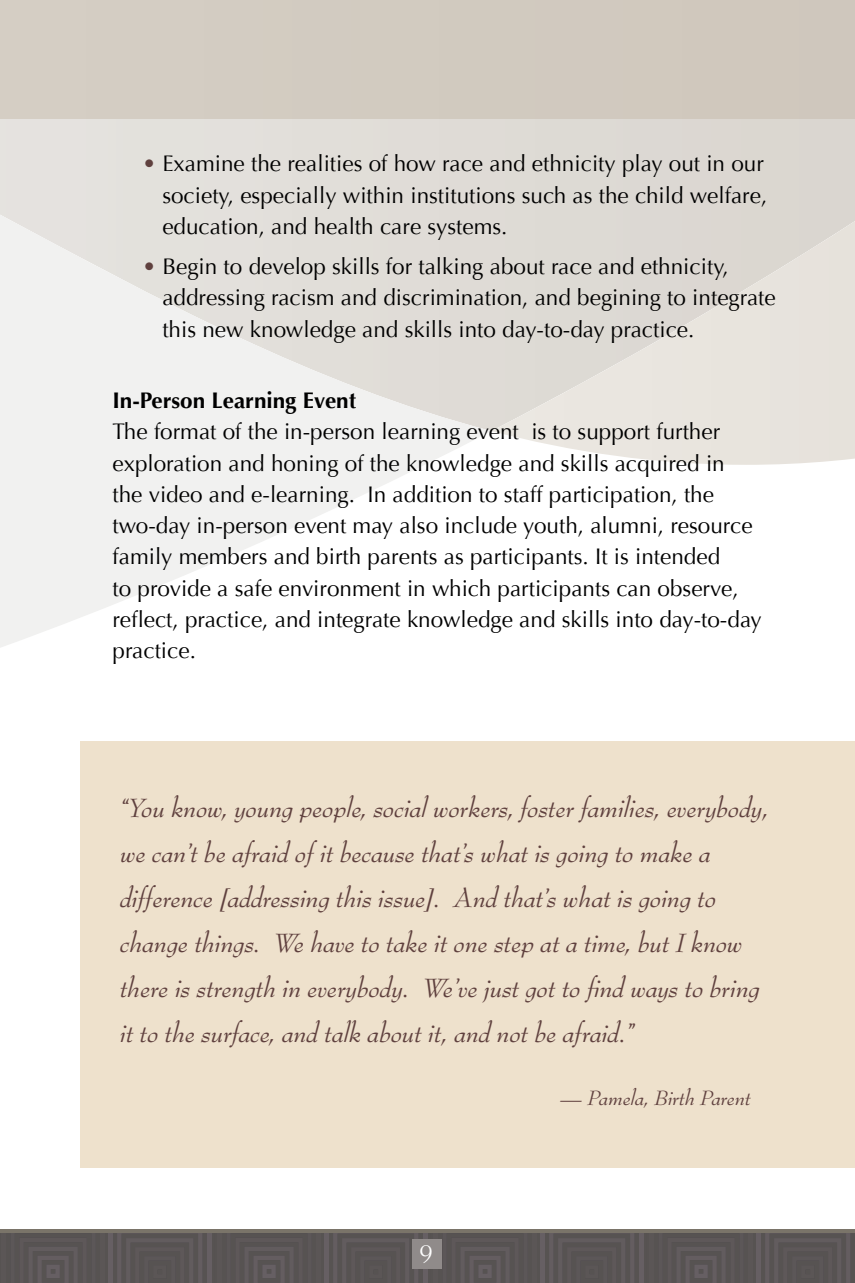
<style>
.page{position:relative;width:855px;height:1283px;background:#fff}
.page>*{position:absolute;margin:0;border:0;box-sizing:border-box;transform-origin:0 0}
.t1{font:italic 28.75px/45px "Bernhard Modern Std";color:#5f403e}
.t2{font:25.25px "Bernhard Modern Std";color:#fff}
.t3{font:22.5px/31.2px "Optima";color:#000}
.t4{font:700 22.5px "Optima";color:#000}
.t5{font:italic 22.5px "Bernhard Modern Std";color:#5f403e}
.s1{color:#5f403e}
</style>
<div class="page">
<svg style="left:0;top:431px;width:490px;height:217px;fill:#f1f1f0"></svg>
<svg style="left:493px;top:431px;width:362px;height:34px"></svg>
<svg style="left:0;top:119px;width:855px;height:312px"></svg>
<hr style="left:212px;top:1230px;width:2px;height:52px;background:#575352">
<div style="left:207px;top:1230px;width:5px;height:52px;background:#665f63"></div>
<svg style="left:0;top:1232px;width:207px;height:50px"></svg>
<hr style="left:428px;top:1230px;width:2px;height:52px;background:#575352">
<div style="left:423px;top:1230px;width:5px;height:52px;background:#665f63"></div>
<svg style="left:214px;top:1232px;width:209px;height:50px"></svg>
<hr style="left:644px;top:1230px;width:2px;height:52px;background:#575352">
<div style="left:639px;top:1230px;width:5px;height:52px;background:#665f63"></div>
<svg style="left:430px;top:1232px;width:209px;height:50px"></svg>
<svg style="left:646px;top:1232px;width:209px;height:50px"></svg>
<hr style="left:0;top:1229px;width:855px;height:3px;background:#7a7469">
<div style="left:413px;top:1239px;width:29px;height:29px;background:#908b8a"></div>
<div style="left:0;top:0;width:855px;height:119px;background:#d2cbc0"></div>
<div style="left:80px;top:741px;width:775px;height:426px;background:#eee1cc"></div>
<p class="t3" style="left:162px;top:148px;width:606px;text-indent:-20px"><span class="s1">•</span> Examine the realities of how race and ethnicity play out in our society, especially within institutions such as the child welfare, education, and health care systems.</p>
<p class="t3" style="left:162px;top:251px;width:615px;text-indent:-20px"><span class="s1">•</span> Begin to develop skills for talking about race and ethnicity, addressing racism and discrimination, and begining to integrate this new knowledge and skills into day-to-day practice.</p>
<p class="t4" style="left:112px;top:387px;width:245px">In-Person Learning Event</p>
<p class="t3" style="left:112px;top:416px;width:651px">The format of the in-person learning event is to support further exploration and honing of the knowledge and skills acquired in<br>the video and e-learning. In addition to staff participation, the two-day in-person event may also include youth, alumni, resource family members and birth parents as participants. It is intended<br>to provide a safe environment in which participants can observe, reflect, practice, and integrate knowledge and skills into day-to-day practice.</p>
<p class="t1" style="left:120px;top:786px;width:650px">“You know, young people, social workers, foster families, everybody, we can’t be afraid of it because that’s what is going to make a difference [addressing this issue]. And that’s what is going to change things. We have to take it one step at a time, but I know there is strength in everybody. We’ve just got to find ways to bring it to the surface, and talk about it, and not be afraid.”</p>
<p class="t2" style="left:419px;top:1239px;width:15px">9</p>
<p class="t5" style="left:560px;top:1086px;width:192px">— Pamela, Birth Parent</p>
</div>
